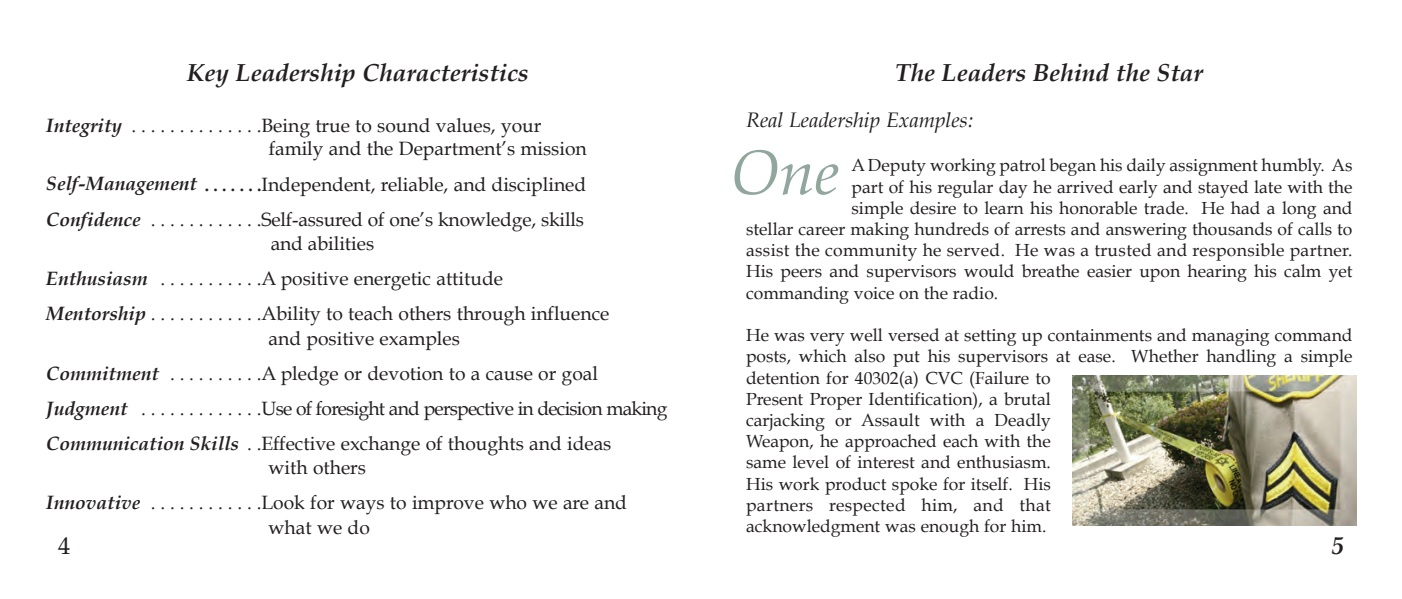
<style>
.page{position:relative;width:1402px;height:599px;background:#fff}
.page>*{position:absolute;margin:0;border:0;box-sizing:border-box;transform-origin:0 0}
.t1{font:italic 63px "Book Antiqua";color:#91a79d}
.t2{font:italic 700 24.5px "Book Antiqua";color:#231f20}
.t3{font:24.5px "Book Antiqua";color:#231f20}
.t4{font:italic 21px "Book Antiqua";color:#231f20}
.t5{font:19.25px/35px "Book Antiqua";color:#231f20}
.t6{font:17.5px/21.2px "Book Antiqua";color:#231f20}
.t7{font:17.5px "Book Antiqua";letter-spacing:.02em;color:#231f20}
.s1{font-weight:700;font-style:italic}
.s2{font-weight:700;font-size:17.5px}
</style>
<div class="page">
<img style="left:1072px;top:375px;width:284px;height:150px">
<h2 class="t2" style="left:187px;top:58px;width:343px">Key Leadership Characteristics</h2>
<p class="t5" style="left:269px;top:114px;width:320px;line-height:23.3px;text-indent:-222px"><span class="s1">Integrity</span> . . . . . . . . . . . . . .Being true to sound values, your family and the Department’s mission</p>
<p class="t5" style="left:46px;top:167px;width:541px"><span class="s1">Self-Management</span> <span class="s2">. . . . . . .</span>Independent, reliable, and disciplined<br><span class="s1">Confidence</span> . . . . . . . . . . . .Self-assured of one’s knowledge, skills</p>
<p class="t5" style="left:46px;top:226px;width:565px;text-indent:224px">and abilities<br><span class="s1">Enthusiasm</span> . . . . . . . . . . .A positive energetic attitude<br><span class="s1">Mentorship</span> . . . . . . . . . . . .Ability to teach others through influence</p>
<p class="t5" style="left:46px;top:321px;width:623px;text-indent:222px">and positive examples<br><span class="s1">Commitment</span> . . . . . . . . . .A pledge or devotion to a cause or goal <span class="s1">Judgment</span> . . . . . . . . . . . . .Use of foresight and perspective in decision making <span class="s1">Communication Skills</span> . .Effective exchange of thoughts and ideas</p>
<p class="t5" style="left:46px;top:450px;width:582px;text-indent:222px">with others<br><span class="s1">Innovative</span> . . . . . . . . . . . .Look for ways to improve who we are and</p>
<p class="t5" style="left:269px;top:510px;width:103px">what we do</p>
<h2 class="t3" style="left:58px;top:531px;width:14px">4</h2>
<h2 class="t2" style="left:895px;top:58px;width:309px">The Leaders Behind the Star</h2>
<p class="t4" style="left:746px;top:108px;width:228px">Real Leadership Examples:</p>
<p class="t6" style="left:851px;top:155px;width:502px">A Deputy working patrol began his daily assignment humbly. As</p>
<p class="t6" style="left:851px;top:176px;width:502px">part of his regular day he arrived early and stayed late with the</p>
<p class="t6" style="left:851px;top:197px;width:503px">simple desire to learn his honorable trade. He had a long and</p>
<p class="t6" style="left:746px;top:219px;width:608px">stellar career making hundreds of arrests and answering thousands of calls to</p>
<p class="t7" style="left:746px;top:240px;width:608px">assist the community he served. He was a trusted and responsible partner.</p>
<p class="t6" style="left:746px;top:261px;width:608px">His peers and supervisors would breathe easier upon hearing his calm yet</p>
<p class="t6" style="left:746px;top:282px;width:254px">commanding voice on the radio.</p>
<p class="t6" style="left:746px;top:325px;width:608px">He was very well versed at setting up containments and managing command posts, which also put his supervisors at ease. Whether handling a simple detention for 40302(a) CVC (Failure to<br>Present Proper Identification), a brutal<br>carjacking or Assault with a Deadly<br>Weapon, he approached each with the<br>same level of interest and enthusiasm.<br>His work product spoke for itself. His<br>partners respected him, and that<br>acknowledgment was enough for him.</p>
<h2 class="t2" style="left:1332px;top:531px;width:14px">5</h2>
<h1 class="t1" style="left:730px;top:136px;width:110px">One</h1>
</div>
